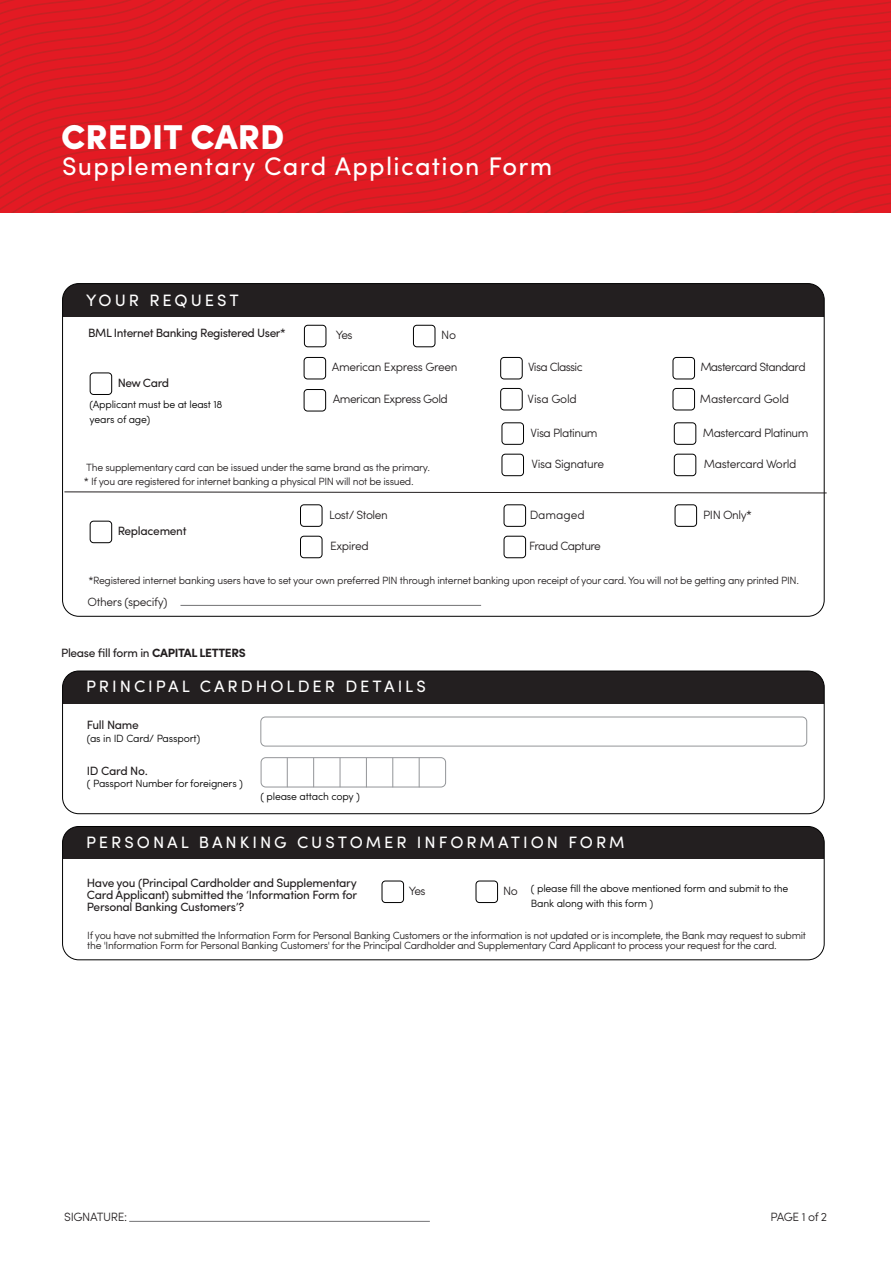
<style>
.page{position:relative;width:891px;height:1266px;background:#fff}
.page>*{position:absolute;margin:0;border:0;box-sizing:border-box;transform-origin:0 0}
.t1{font:900 34.5px "Sofia Pro";color:#fff}
.t2{font:25.5px "Sofia Pro";letter-spacing:.05em;color:#fff}
.t3{font:16.5px "Sofia Pro";letter-spacing:.18em;color:#fff}
.t4{font:12px/12px "Sofia Pro";letter-spacing:-.03em;color:#231f20;text-align:justify}
.t5{font:300 12px "Sofia Pro";letter-spacing:-.04em;color:#231f20}
.t6{font:300 12px "Sofia Pro";letter-spacing:-.02em;color:#231f20}
.t7{font:300 12px "Sofia Pro";letter-spacing:-.06em;color:#231f20}
.t8{font:300 12px "Sofia Pro";letter-spacing:-.005em;color:#231f20}
.t9{font:300 10.5px/9.9px "Sofia Pro";letter-spacing:-.03em;color:#231f20}
.t10{font:300 10.5px/15.1px "Sofia Pro";letter-spacing:-.015em;color:#000}
.s1{font-weight:700}
</style>
<div class="page">
<svg style="left:0;top:0;width:890px;height:49px;background:#de1b23"></svg>
<svg style="left:0;top:49px;width:890px;height:163px;background:#de1b23"></svg>
<svg style="left:21px;top:123px;width:869px;height:89px;background:#de1b23"></svg>
<svg style="left:24px;top:132px;width:866px;height:80px;background:#de1b23"></svg>
<svg style="left:27px;top:142px;width:863px;height:70px;background:#de1b23"></svg>
<svg style="left:33px;top:160px;width:857px;height:52px;background:#de1b23"></svg>
<div style="left:90px;top:372px;width:22px;height:22px;border:1px solid #000;border-radius:3px"></div>
<div style="left:501px;top:422px;width:23px;height:22px;border:1px solid #000;border-radius:3px"></div>
<div style="left:674px;top:422px;width:22px;height:22px;border:1px solid #000;border-radius:3px"></div>
<div style="left:304px;top:357px;width:22px;height:22px;border:1px solid #000;border-radius:3px"></div>
<div style="left:500px;top:357px;width:22px;height:22px;border:1px solid #000;border-radius:3px"></div>
<div style="left:672px;top:357px;width:23px;height:22px;border:1px solid #000;border-radius:3px"></div>
<div style="left:501px;top:454px;width:23px;height:22px;border:1px solid #000;border-radius:3px"></div>
<div style="left:674px;top:454px;width:22px;height:22px;border:1px solid #000;border-radius:3px"></div>
<div style="left:304px;top:389px;width:22px;height:22px;border:1px solid #000;border-radius:3px"></div>
<div style="left:500px;top:388px;width:22px;height:22px;border:1px solid #000;border-radius:3px"></div>
<div style="left:672px;top:388px;width:23px;height:22px;border:1px solid #000;border-radius:3px"></div>
<div style="left:63px;top:283px;width:761px;height:34px;background:#231f20"></div>
<div style="left:63px;top:671px;width:761px;height:32px;background:#231f20"></div>
<div style="left:62px;top:670px;width:762px;height:143px;border:1px solid #000;border-radius:16px"></div>
<div style="left:63px;top:826px;width:761px;height:32px;background:#231f20"></div>
<div style="left:62px;top:826px;width:762px;height:133px;border:1px solid #000;border-radius:16px"></div>
<div style="left:261px;top:757px;width:185px;height:30px;border:1px solid #939598;border-radius:5px"></div>
<svg style="left:287px;top:758px;width:1px;height:28px"></svg>
<svg style="left:313px;top:758px;width:1px;height:28px"></svg>
<svg style="left:340px;top:758px;width:1px;height:28px"></svg>
<svg style="left:366px;top:758px;width:1px;height:28px"></svg>
<svg style="left:392px;top:758px;width:1px;height:28px"></svg>
<svg style="left:419px;top:758px;width:1px;height:28px"></svg>
<div style="left:260px;top:716px;width:547px;height:30px;border:1px solid #939598;border-radius:5px"></div>
<div style="left:382px;top:880px;width:22px;height:22px;border:1px solid #000;border-radius:3px"></div>
<div style="left:476px;top:880px;width:22px;height:22px;border:1px solid #000;border-radius:3px"></div>
<hr style="left:129px;top:1220px;width:301px;height:1px;background:#737375">
<div style="left:304px;top:325px;width:22px;height:22px;border:1px solid #000;border-radius:3px"></div>
<div style="left:413px;top:325px;width:22px;height:22px;border:1px solid #000;border-radius:3px"></div>
<div style="left:90px;top:520px;width:22px;height:23px;border:1px solid #000;border-radius:3px"></div>
<div style="left:300px;top:504px;width:22px;height:22px;border:1px solid #000;border-radius:3px"></div>
<div style="left:504px;top:504px;width:22px;height:22px;border:1px solid #000;border-radius:3px"></div>
<div style="left:674px;top:504px;width:23px;height:22px;border:1px solid #000;border-radius:3px"></div>
<div style="left:300px;top:536px;width:22px;height:22px;border:1px solid #000;border-radius:3px"></div>
<div style="left:504px;top:536px;width:22px;height:22px;border:1px solid #000;border-radius:3px"></div>
<svg style="left:64px;top:491px;width:763px;height:2px"></svg>
<hr style="left:180px;top:605px;width:301px;height:1px;background:#737375">
<h1 class="t1" style="left:61px;top:123px;width:225px">CREDIT CARD</h1>
<h2 class="t2" style="left:62px;top:156px;width:491px">Supplementary Card Application Form</h2>
<h3 class="t3" style="left:86px;top:293px;width:154px">YOUR REQUEST</h3>
<p class="t4" style="left:88px;top:327px;width:199px">BML Internet Banking Registered User*</p>
<p class="t5" style="left:336px;top:330px;width:18px">Yes</p>
<p class="t5" style="left:441px;top:330px;width:17px">No</p>
<p class="t4" style="left:118px;top:377px;width:53px">New Card</p>
<p class="t10" style="left:89px;top:397px;width:134px">(Applicant must be at least 18 years of age)</p>
<p class="t5" style="left:332px;top:362px;width:127px">American Express Green</p>
<p class="t5" style="left:528px;top:362px;width:56px">Visa Classic</p>
<p class="t7" style="left:700px;top:362px;width:107px">Mastercard Standard</p>
<p class="t5" style="left:333px;top:393px;width:117px">American Express Gold</p>
<p class="t6" style="left:527px;top:393px;width:51px">Visa Gold</p>
<p class="t6" style="left:700px;top:393px;width:91px">Mastercard Gold</p>
<p class="t9" style="left:86px;top:463px;width:345px">The supplementary card can be issued under the same brand as the primary.</p>
<p class="t5" style="left:530px;top:427px;width:69px">Visa Platinum</p>
<p class="t5" style="left:703px;top:427px;width:107px">Mastercard Platinum</p>
<p class="t5" style="left:531px;top:458px;width:74px">Visa Signature</p>
<p class="t5" style="left:704px;top:458px;width:94px">Mastercard World</p>
<p class="t9" style="left:84px;top:477px;width:331px">* If you are registered for internet banking a physical PIN will not be issued.</p>
<p class="t5" style="left:329px;top:509px;width:60px">Lost/ Stolen</p>
<p class="t8" style="left:529px;top:509px;width:57px">Damaged</p>
<p class="t5" style="left:330px;top:540px;width:40px">Expired</p>
<p class="t5" style="left:703px;top:509px;width:50px">PIN Only*</p>
<p class="t4" style="left:118px;top:525px;width:71px">Replacement</p>
<p class="t9" style="left:88px;top:576px;width:712px">*Registered internet banking users have to set your own preferred PIN through internet banking upon receipt of your card. You will not be getting any printed PIN.</p>
<p class="t5" style="left:88px;top:596px;width:81px">Others (specify)</p>
<p class="t5" style="left:529px;top:540px;width:73px">Fraud Capture</p>
<p class="t4" style="left:61px;top:648px;width:186px">Please fill form in <span class="s1">CAPITAL LETTERS</span></p>
<h3 class="t3" style="left:86px;top:679px;width:341px">PRINCIPAL CARDHOLDER DETAILS</h3>
<p class="t4" style="left:87px;top:719px;width:53px">Full Name</p>
<p class="t10" style="left:87px;top:731px;width:115px">(as in ID Card/ Passport)</p>
<p class="t4" style="left:87px;top:766px;width:63px">ID Card No.</p>
<p class="t10" style="left:87px;top:776px;width:158px">( Passport Number for foreigners )</p>
<p class="t10" style="left:260px;top:789px;width:101px">( please attach copy )</p>
<h3 class="t3" style="left:86px;top:835px;width:540px">PERSONAL BANKING CUSTOMER INFORMATION FORM</h3>
<p class="t4" style="left:87px;top:878px;width:272px">Have you (Principal Cardholder and Supplementary Card Applicant) submitted the ‘Information Form for Personal Banking Customers’?</p>
<p class="t5" style="left:409px;top:885px;width:18px">Yes</p>
<p class="t5" style="left:503px;top:885px;width:16px">No</p>
<p class="t10" style="left:531px;top:881px;width:259px">( please fill the above mentioned form and submit to the<br>Bank along with this form )</p>
<p class="t9" style="left:87px;top:930px;width:720px">If you have not submitted the Information Form for Personal Banking Customers or the information is not updated or is incomplete, the Bank may request to submit the 'Information Form for Personal Banking Customers' for the Principal Cardholder and Supplementary Card Applicant to process your request for the card.</p>
<p class="t5" style="left:64px;top:1211px;width:64px">SIGNATURE:</p>
<p class="t5" style="left:770px;top:1211px;width:58px">PAGE 1 of 2</p>
</div>
